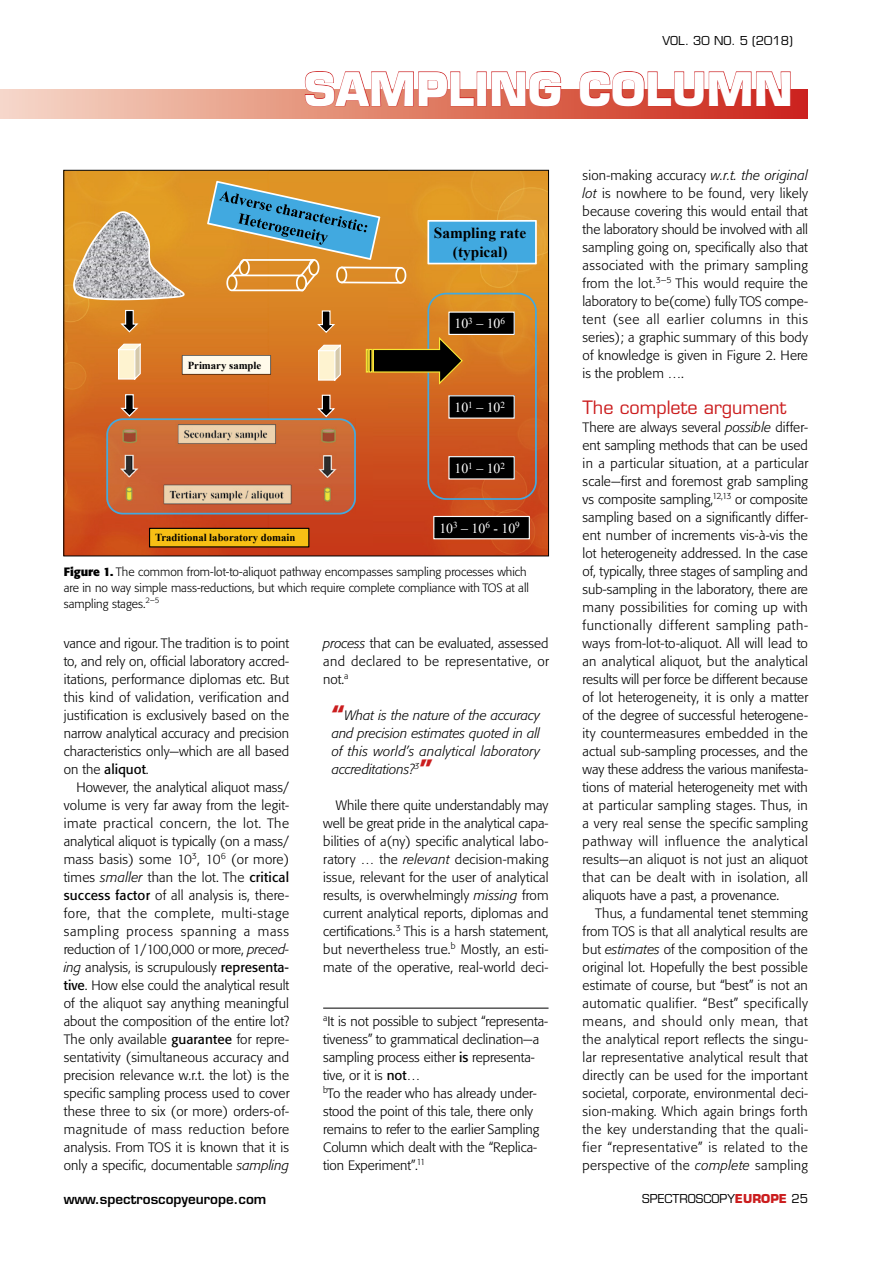
<style>
.page{position:relative;width:893px;height:1263px;background:#fff}
.page>*{position:absolute;margin:0;border:0;box-sizing:border-box;transform-origin:0 0}
.t1{font:700 45px "Eurostile";color:#fff}
.Body_Quote{font:500 27px "Formata BQ";color:#cb1d1e}
.Column_A_head{font:18px "Eurostile";color:#cb1d1e}
.t2{font:700 15.3px/18.5px "Times New Roman";color:#000;text-align:center}
.t3{font:13.8px "Times New Roman";color:#fff}
.Body_indent{font:300 13.5px/18px "Formata BQ";letter-spacing:.01em;color:#000;text-align:justify}
.Body_copy{font:300 13.5px/18px "Formata BQ";color:#000;text-align:justify}
.Body_Footnote{font:300 13.5px/18px "Formata BQ";color:#000}
.Body_Quote-2{font:italic 300 13.5px/18px "Formata BQ";letter-spacing:.02em;color:#000;text-align:justify}
.t4{font:600 13.5px "Eurostile";color:#000}
.Article_caption{font:300 12px/15.8px "Formata BQ";color:#000}
.t5{font:12px "Eurostile";color:#000}
.t6{font:700 10.65px "Times New Roman";color:#000}
.s1{font-weight:700}
.s2{font-weight:400}
.s3{font-style:italic}
.s4{font-weight:500;font-style:normal;font-size:27px;color:#cb1d1e}
.s5{font-weight:700;color:#cb1d1e}
</style>
<div class="page">
<div style="left:0;top:89px;width:808px;height:29px;background:linear-gradient(to right,#f6dac4,#cb2514)"></div>
<svg style="left:305px;top:71px;width:170px;height:36px"></svg>
<div style="left:477px;top:72px;width:10px;height:34px;border:1px solid #cb1d1e"></div>
<svg style="left:491px;top:71px;width:70px;height:36px"></svg>
<svg style="left:579px;top:71px;width:212px;height:36px"></svg>
<hr style="left:323px;top:1008px;width:226px;height:1px;background:#000">
<img style="left:66px;top:172px;width:202px;height:382px">
<img style="left:373px;top:415px;width:174px;height:139px">
<img style="left:389px;top:172px;width:158px;height:242px">
<svg style="left:66px;top:181px;width:471px;height:366px;background:#be7a3f"></svg>
<p class="t5" style="left:662px;top:33px;width:132px">VOL. 30 NO. 5 (2018)</p>
<h1 class="t1" style="left:304px;top:61px;width:491px">SAMPLING COLUMN</h1>
<p class="t2" style="left:434px;top:224px;width:94px">Sampling rate (typical)</p>
<p class="t6" style="left:188px;top:358px;width:75px">Primary sample</p>
<p class="t6" style="left:155px;top:530px;width:142px">Traditional laboratory domain</p>
<p class="t3" style="left:454px;top:314px;width:52px">10<sup>3</sup> – 10<sup>6</sup></p>
<p class="t3" style="left:454px;top:398px;width:52px">10<sup>1</sup> – 10<sup>2</sup></p>
<p class="t3" style="left:454px;top:459px;width:52px">10<sup>1</sup> – 10<sup>2</sup></p>
<p class="t3" style="left:439px;top:519px;width:82px">10<sup>3</sup> – 10<sup>6</sup> - 10<sup>9</sup></p>
<p class="Article_caption" style="left:64px;top:564px;width:467px"><span class="s1">Figure 1.</span> The common from-lot-to-aliquot pathway encompasses sampling processes which are in no way simple mass-reductions, but which require complete compliance with TOS at all sampling stages.<sup>2–5</sup></p>
<p class="Body_indent" style="left:64px;top:634px;width:227px">vance and rigour. The tradition is to point to, and rely on, official laboratory accred&shy;itations, performance diplomas etc. But this kind of validation, verification and justification is exclusively based on the narrow analytical accuracy and precision characteristics only—which are all based on the <span class="s2">aliquot</span>.</p>
<p class="Body_indent" style="left:64px;top:778px;width:227px;text-indent:13px">However, the analytical aliquot mass/ volume is very far away from the legit&shy;imate practical concern, the lot. The analytical aliquot is typically (on a mass/ mass basis) some 10<sup>3</sup>, 10<sup>6</sup> (or more) times <span class="s3">smaller</span> than the lot. The <span class="s2">critical success factor</span> of all analysis is, there&shy;fore, that the complete, multi-stage sampling process spanning a mass reduction of 1/100,000 or more, <span class="s3">preced&shy;ing</span> analysis, is scrupulously <span class="s2">representa&shy;tive</span>. How else could the analytical result of the aliquot say anything meaningful about the composition of the entire lot?<br>The only available <span class="s2">guarantee</span> for repre&shy;sentativity (simultaneous accuracy and precision relevance w.r.t. the lot) is the specific sampling process used to cover these three to six (or more) orders-of&shy;magnitude of mass reduction before analysis. From TOS it is known that it is only a specific, documentable <span class="s3">sampling</span></p>
<p class="t4" style="left:64px;top:1190px;width:204px">www.spectroscopyeurope.com</p>
<p class="Body_indent" style="left:323px;top:634px;width:227px"><span class="s3">process</span> that can be evaluated, assessed and declared to be representative, or not.<sup>a</sup></p>
<p class="Body_Quote-2" style="left:332px;top:706px;width:210px"><span class="s4">“</span>What is the nature of the accuracy and precision estimates quoted in all of this world’s analytical laboratory accreditations?<sup>3</sup></p>
<p class="Body_Quote" style="left:420px;top:754px;width:14px">”</p>
<p class="Body_indent" style="left:323px;top:796px;width:227px;text-indent:13px">While there quite understandably may well be great pride in the analytical capa&shy;bilities of a(ny) specific analytical labo&shy;ratory … the <span class="s3">relevant</span> decision-making issue, relevant for the user of analytical results, is overwhelmingly <span class="s3">missing</span> from current analytical reports, diplomas and certifications.<sup>3</sup> This is a harsh statement, but nevertheless true.<sup>b</sup> Mostly, an esti&shy;mate of the operative, real-world deci-</p>
<p class="Body_Footnote" style="left:323px;top:1012px;width:226px"><sup>a</sup>It is not possible to subject “representa&shy;tiveness” to grammatical declination—a sampling process either <span class="s2">is</span> representa&shy;tive, or it is <span class="s2">not</span>…</p>
<p class="Body_Footnote" style="left:323px;top:1084px;width:218px"><sup>b</sup>To the reader who has already under&shy;stood the point of this tale, there only remains to refer to the earlier Sampling Column which dealt with the “Replica&shy;tion Experiment”.<sup>11</sup></p>
<p class="Body_indent" style="left:583px;top:166px;width:227px">sion-making accuracy <span class="s3">w.r.t. the original lot</span> is nowhere to be found, very likely because covering this would entail that the laboratory should be involved with all sampling going on, specifically also that associated with the primary sampling from the lot.<sup>3–5</sup> This would require the laboratory to be(come) fully TOS compe&shy;tent (see all earlier columns in this series); a graphic summary of this body of knowledge is given in Figure 2. Here is the problem ….</p>
<p class="Column_A_head" style="left:583px;top:397px;width:205px">The complete argument</p>
<p class="Body_copy" style="left:583px;top:418px;width:227px">There are always several <span class="s3">possible</span> differ&shy;ent sampling methods that can be used in a particular situation, at a particular scale—first and foremost grab sampling vs composite sampling,<sup>12,13</sup> or composite sampling based on a significantly differ&shy;ent number of increments vis-à-vis the lot heterogeneity addressed. In the case of, typically, three stages of sampling and sub-sampling in the laboratory, there are many possibilities for coming up with functionally different sampling path&shy;ways from-lot-to-aliquot. All will lead to an analytical aliquot, but the analytical results will per force be different because of lot heterogeneity, it is only a matter of the degree of successful heterogene&shy;ity countermeasures embedded in the actual sub-sampling processes, and the way these address the various manifesta&shy;tions of material heterogeneity met with at particular sampling stages. Thus, in a very real sense the specific sampling pathway will influence the analytical results—an aliquot is not just an aliquot that can be dealt with in isolation, all aliquots have a past, a provenance.</p>
<p class="Body_indent" style="left:583px;top:904px;width:227px;text-indent:13px">Thus, a fundamental tenet stemming from TOS is that all analytical results are but <span class="s3">estimates</span> of the composition of the original lot. Hopefully the best possible estimate of course, but “best” is not an automatic qualifier. “Best” specifically means, and should only mean, that the analytical report reflects the singu&shy;lar representative analytical result that directly can be used for the important societal, corporate, environmental deci&shy;sion-making. Which again brings forth the key understanding that the quali&shy;fier “representative” is related to the perspective of the <span class="s3">complete</span> sampling</p>
<p class="t5" style="left:642px;top:1191px;width:167px">SPECTROSCOPY<span class="s5">EUROPE</span> 25</p>
</div>
